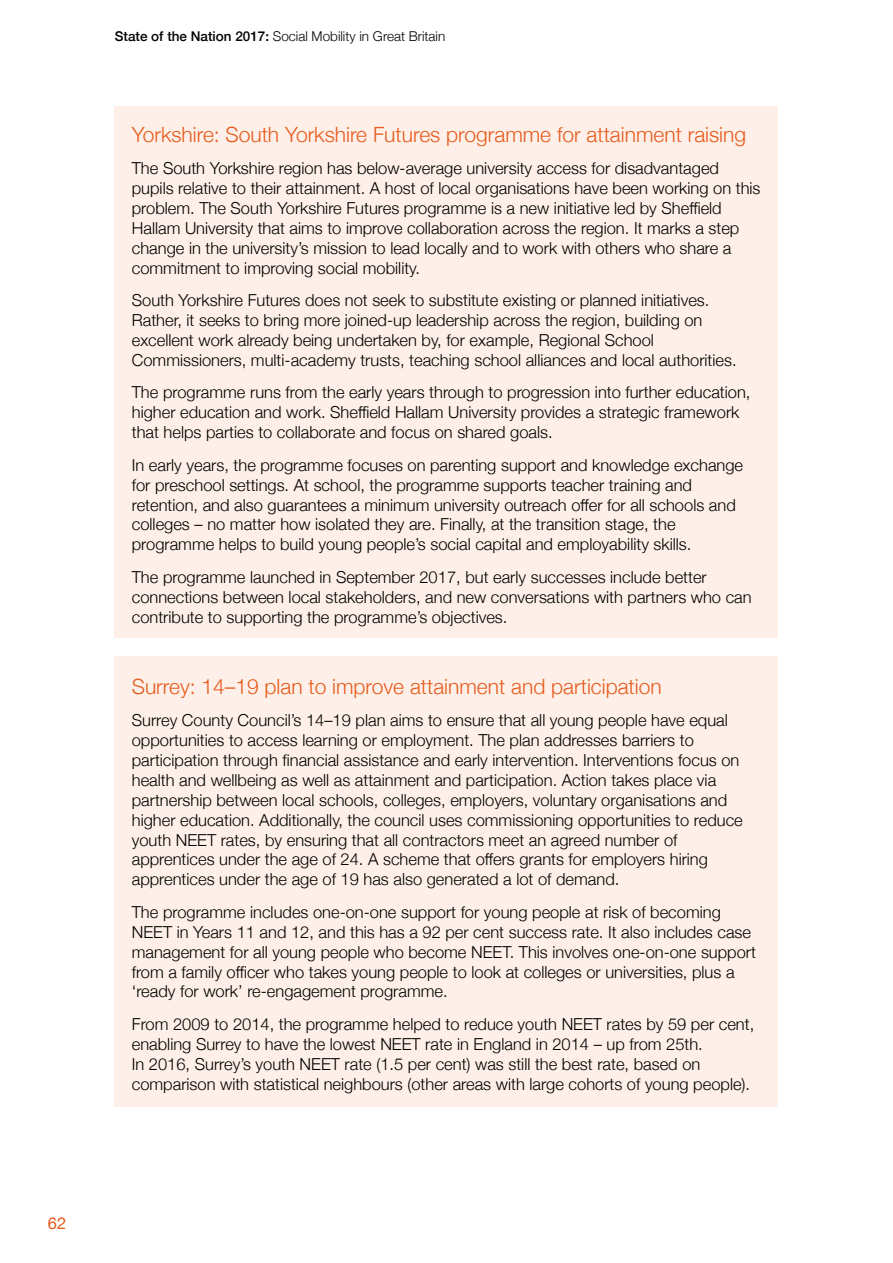
<style>
.page{position:relative;width:893px;height:1263px;background:#fff}
.page>*{position:absolute;margin:0;border:0;box-sizing:border-box;transform-origin:0 0}
._02_-_B-Heading{font:300 21px "Helvetica Neue";color:#e65b1e}
._04_-_Text{font:300 16.5px/19.8px "Helvetica Neue";color:#000}
.t1{font:16.5px "Helvetica Neue";color:#e65b1e}
.t2{font:300 13.5px "Helvetica Neue";color:#000}
.s1{font-weight:500}
</style>
<div class="page">
<div style="left:115px;top:106px;width:663px;height:532px;background:#fef0e8"></div>
<div style="left:115px;top:656px;width:663px;height:451px;background:#fef0e8"></div>
<p class="t1" style="left:48px;top:1211px;width:20px">62</p>
<p class="t2" style="left:115px;top:25px;width:332px"><span class="s1">State of the Nation 2017:</span> Social Mobility in Great Britain</p>
<p class="_02_-_B-Heading" style="left:132px;top:117px;width:616px">Yorkshire: South Yorkshire Futures programme for attainment raising</p>
<p class="_04_-_Text" style="left:132px;top:157px;width:630px">The South Yorkshire region has below-average university access for disadvantaged pupils relative to their attainment. A host of local organisations have been working on this problem. The South Yorkshire Futures programme is a new initiative led by Sheffield Hallam University that aims to improve collaboration across the region. It marks a step change in the university’s mission to lead locally and to work with others who share a commitment to improving social mobility.</p>
<p class="_04_-_Text" style="left:132px;top:289px;width:606px">South Yorkshire Futures does not seek to substitute existing or planned initiatives.<br>Rather, it seeks to bring more joined-up leadership across the region, building on excellent work already being undertaken by, for example, Regional School Commissioners, multi-academy trusts, teaching school alliances and local authorities.</p>
<p class="_04_-_Text" style="left:132px;top:381px;width:620px">The programme runs from the early years through to progression into further education, higher education and work. Sheffield Hallam University provides a strategic framework that helps parties to collaborate and focus on shared goals.</p>
<p class="_04_-_Text" style="left:132px;top:454px;width:613px">In early years, the programme focuses on parenting support and knowledge exchange for preschool settings. At school, the programme supports teacher training and retention, and also guarantees a minimum university outreach offer for all schools and colleges – no matter how isolated they are. Finally, at the transition stage, the programme helps to build young people’s social capital and employability skills.</p>
<p class="_04_-_Text" style="left:132px;top:566px;width:621px">The programme launched in September 2017, but early successes include better connections between local stakeholders, and new conversations with partners who can contribute to supporting the programme’s objectives.</p>
<p class="_02_-_B-Heading" style="left:132px;top:669px;width:531px">Surrey: 14–19 plan to improve attainment and participation</p>
<p class="_04_-_Text" style="left:132px;top:709px;width:612px">Surrey County Council’s 14–19 plan aims to ensure that all young people have equal opportunities to access learning or employment. The plan addresses barriers to participation through financial assistance and early intervention. Interventions focus on health and wellbeing as well as attainment and participation. Action takes place via partnership between local schools, colleges, employers, voluntary organisations and higher education. Additionally, the council uses commissioning opportunities to reduce youth NEET rates, by ensuring that all contractors meet an agreed number of apprentices under the age of 24. A scheme that offers grants for employers hiring apprentices under the age of 19 has also generated a lot of demand.</p>
<p class="_04_-_Text" style="left:132px;top:901px;width:626px">The programme includes one-on-one support for young people at risk of becoming NEET in Years 11 and 12, and this has a 92 per cent success rate. It also includes case management for all young people who become NEET. This involves one-on-one support from a family officer who takes young people to look at colleges or universities, plus a ‘ready for work’ re-engagement programme.</p>
<p class="_04_-_Text" style="left:132px;top:1013px;width:624px">From 2009 to 2014, the programme helped to reduce youth NEET rates by 59 per cent, enabling Surrey to have the lowest NEET rate in England in 2014 – up from 25th.<br>In 2016, Surrey’s youth NEET rate (1.5 per cent) was still the best rate, based on comparison with statistical neighbours (other areas with large cohorts of young people).</p>
</div>
